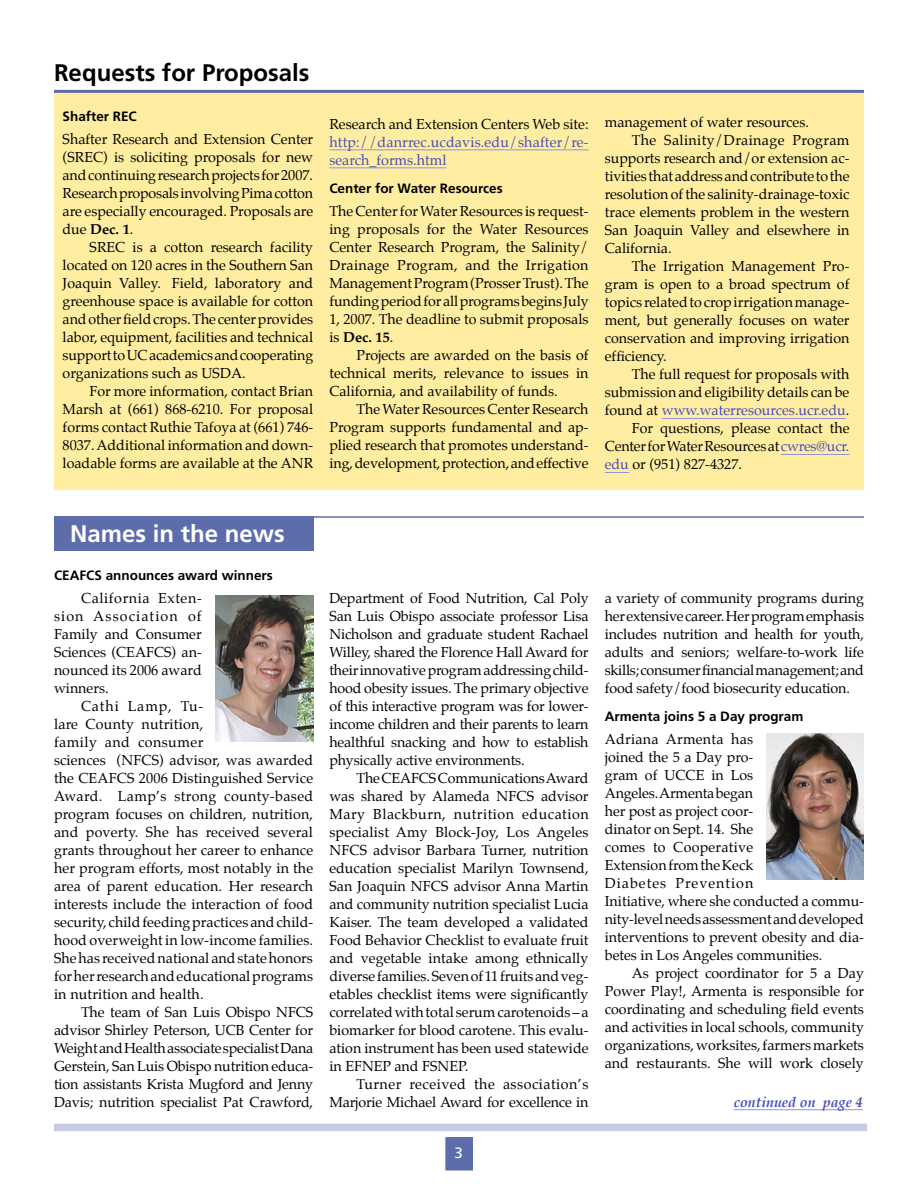
<style>
.page{position:relative;width:918px;height:1188px;background:#fff}
.page>*{position:absolute;margin:0;border:0;box-sizing:border-box;transform-origin:0 0}
.Hed16{font:700 24px "Frutiger";color:#000}
.Hed16-2{font:700 24px "Frutiger";color:#fff}
.t1{font:15px "Frutiger";color:#fff}
.BodyTXT2{font:14.25px/18px "Palatino";color:#000;text-align:justify}
.BodyTXT1{font:14.25px/18px "Palatino";color:#000;text-align:justify}
.BodyTXT2-2{font:14.25px/18px "Palatino";letter-spacing:.01em;color:#484bba;text-align:justify}
.jump_to{font:italic 700 14.25px "Palatino";color:#484bba}
.subhed{font:700 13.5px "Frutiger";color:#000}
.s1{font-weight:700}
.s2{color:#000}
.s3{color:#484bba}
</style>
<div class="page">
<div style="left:446px;top:1138px;width:26px;height:32px;background:#5d6dab"></div>
<div style="left:446px;top:1137px;width:27px;height:33px;border:1px solid #5d6dab"></div>
<div style="left:54px;top:1124px;width:813px;height:7px;background:#c6cce2"></div>
<div style="left:54px;top:92px;width:810px;height:397px;background:#ffeea2"></div>
<hr style="left:662px;top:418px;width:184px;height:1px;background:#9193d6">
<hr style="left:781px;top:454px;width:69px;height:1px;background:#9193d6">
<svg style="left:605px;top:472px;width:24px;height:1px"></svg>
<div style="left:54px;top:517px;width:259px;height:34px;background:#5d6dab"></div>
<hr style="left:54px;top:516px;width:810px;height:2px;background:#5d6dab">
<hr style="left:329px;top:149px;width:260px;height:1px;background:#9193d6">
<hr style="left:329px;top:167px;width:118px;height:1px;background:#9193d6">
<hr style="left:54px;top:90px;width:810px;height:3px;background:#5d6dab">
<img style="left:216px;top:595px;width:97px;height:146px">
<img style="left:767px;top:734px;width:97px;height:146px">
<hr style="left:734px;top:1109px;width:129px;height:1px;background:#9193d6">
<p class="Hed16" style="left:54px;top:59px;width:257px">Requests for Proposals</p>
<p class="subhed" style="left:63px;top:108px;width:76px">Shafter REC</p>
<p class="BodyTXT1" style="left:63px;top:130px;width:252px">Shafter Research and Extension Center (SREC) is soliciting proposals for new and continuing research projects for 2007.<br>Research proposals involving Pima cotton are especially encouraged. Proposals are due <span class="s1">Dec. 1</span>.</p>
<p class="BodyTXT2" style="left:63px;top:238px;width:252px;text-indent:27px">SREC is a cotton research facility located on 120 acres in the Southern San Joaquin Valley. Field, laboratory and greenhouse space is available for cotton and other field crops. The center provides labor, equipment, facilities and technical support to UC academics and cooperating organizations such as USDA.</p>
<p class="BodyTXT2" style="left:63px;top:382px;width:252px;text-indent:27px">For more information, contact Brian Marsh at (661) 868-6210. For proposal forms contact Ruthie Tafoya at (661) 746- 8037. Additional information and down&shy;loadable forms are available at the ANR</p>
<p class="BodyTXT2-2" style="left:329px;top:115px;width:261px"><span class="s2">Research and Extension Centers Web site: </span>http://danrrec.ucdavis.edu/shafter/re&shy;search_forms.html</p>
<p class="subhed" style="left:329px;top:180px;width:175px">Center for Water Resources</p>
<p class="BodyTXT1" style="left:329px;top:202px;width:261px">The Center for Water Resources is request&shy;ing proposals for the Water Resources Center Research Program, the Salinity/ Drainage Program, and the Irrigation Management Program (Prosser Trust). The funding period for all programs begins July 1, 2007. The deadline to submit proposals is <span class="s1">Dec. 15</span>.</p>
<p class="BodyTXT2" style="left:329px;top:346px;width:261px;text-indent:27px">Projects are awarded on the basis of technical merits, relevance to issues in California, and availability of funds.</p>
<p class="BodyTXT2" style="left:329px;top:400px;width:261px;text-indent:27px">The Water Resources Center Research Program supports fundamental and ap&shy;plied research that promotes understand&shy;ing, development, protection, and effective</p>
<p class="BodyTXT2" style="left:605px;top:114px;width:206px">management of water resources.</p>
<p class="BodyTXT2" style="left:605px;top:132px;width:246px;text-indent:27px">The Salinity/Drainage Program supports research and/or extension ac&shy;tivities that address and contribute to the resolution of the salinity-drainage-toxic trace elements problem in the western San Joaquin Valley and elsewhere in California.</p>
<p class="BodyTXT2" style="left:605px;top:258px;width:246px;text-indent:27px">The Irrigation Management Pro&shy;gram is open to a broad spectrum of topics related to crop irrigation manage&shy;ment, but generally focuses on water conservation and improving irrigation efficiency.</p>
<p class="BodyTXT2" style="left:605px;top:366px;width:246px;text-indent:27px">The full request for proposals with submission and eligibility details can be found at <span class="s3">www.waterresources.ucr.edu</span>.</p>
<p class="BodyTXT2" style="left:605px;top:420px;width:246px;text-indent:27px">For questions, please contact the Center for Water Resources at <span class="s3">cwres@ucr. edu</span> or (951) 827-4327.</p>
<p class="Hed16-2" style="left:70px;top:520px;width:216px">Names in the news</p>
<p class="subhed" style="left:54px;top:567px;width:220px">CEAFCS announces award winners</p>
<p class="BodyTXT2" style="left:54px;top:589px;width:149px;text-indent:27px">California Exten&shy;sion Association of Family and Consumer Sciences (CEAFCS) an&shy;nounced its 2006 award winners.</p>
<p class="BodyTXT2" style="left:54px;top:697px;width:261px;text-align:left;text-indent:27px">Cathi Lamp, Tu-<br>lare County nutrition,<br>family and consumer<br>sciences (NFCS) advisor, was awarded the CEAFCS 2006 Distinguished Service Award. Lamp’s strong county-based program focuses on children, nutrition, and poverty. She has received several grants throughout her career to enhance her program efforts, most notably in the area of parent education. Her research interests include the interaction of food security, child feeding practices and child&shy;hood overweight in low-income families.<br>She has received national and state honors for her research and educational programs in nutrition and health.</p>
<p class="BodyTXT2" style="left:54px;top:1003px;width:261px;text-indent:27px">The team of San Luis Obispo NFCS advisor Shirley Peterson, UCB Center for Weight and Health associate specialist Dana Gerstein, San Luis Obispo nutrition educa&shy;tion assistants Krista Mugford and Jenny Davis; nutrition specialist Pat Crawford,</p>
<p class="BodyTXT2" style="left:329px;top:589px;width:261px">Department of Food Nutrition, Cal Poly San Luis Obispo associate professor Lisa Nicholson and graduate student Rachael Willey, shared the Florence Hall Award for their innovative program addressing child&shy;hood obesity issues. The primary objective of this interactive program was for lower&shy;income children and their parents to learn healthful snacking and how to establish physically active environments.</p>
<p class="BodyTXT2" style="left:329px;top:769px;width:261px;text-indent:27px">The CEAFCS Communications Award was shared by Alameda NFCS advisor Mary Blackburn, nutrition education specialist Amy Block-Joy, Los Angeles NFCS advisor Barbara Turner, nutrition education specialist Marilyn Townsend, San Joaquin NFCS advisor Anna Martin and community nutrition specialist Lucia Kaiser. The team developed a validated Food Behavior Checklist to evaluate fruit and vegetable intake among ethnically diverse families. Seven of 11 fruits and veg&shy;etables checklist items were significantly correlated with total serum carotenoids – a biomarker for blood carotene. This evalu&shy;ation instrument has been used statewide in EFNEP and FSNEP.</p>
<p class="BodyTXT2" style="left:329px;top:1075px;width:261px;text-align:right">Turner received the association’s<br>Marjorie Michael Award for excellence in</p>
<p class="t1" style="left:454px;top:1144px;width:10px">3</p>
<p class="BodyTXT2" style="left:605px;top:589px;width:261px">a variety of community programs during her extensive career. Her program emphasis includes nutrition and health for youth, adults and seniors; welfare-to-work life skills; consumer financial management; and food safety/food biosecurity education.</p>
<p class="subhed" style="left:605px;top:708px;width:200px">Armenta joins 5 a Day program</p>
<p class="BodyTXT1" style="left:605px;top:731px;width:261px;text-align:left">Adriana Armenta has<br>joined the 5 a Day pro-<br>gram of UCCE in Los<br>Angeles. Armenta began<br>her post as project coor-<br>dinator on Sept. 14. She<br>comes to Cooperative<br>Extension from the Keck<br>Diabetes Prevention<br>Initiative, where she conducted a commu&shy;nity-level needs assessment and developed interventions to prevent obesity and dia&shy;betes in Los Angeles communities.</p>
<p class="BodyTXT2" style="left:605px;top:965px;width:261px;text-indent:27px">As project coordinator for 5 a Day Power Play!, Armenta is responsible for coordinating and scheduling field events and activities in local schools, community organizations, worksites, farmers markets and restaurants. She will work closely</p>
<p class="jump_to" style="left:734px;top:1091px;width:131px">continued on page 4</p>
</div>
